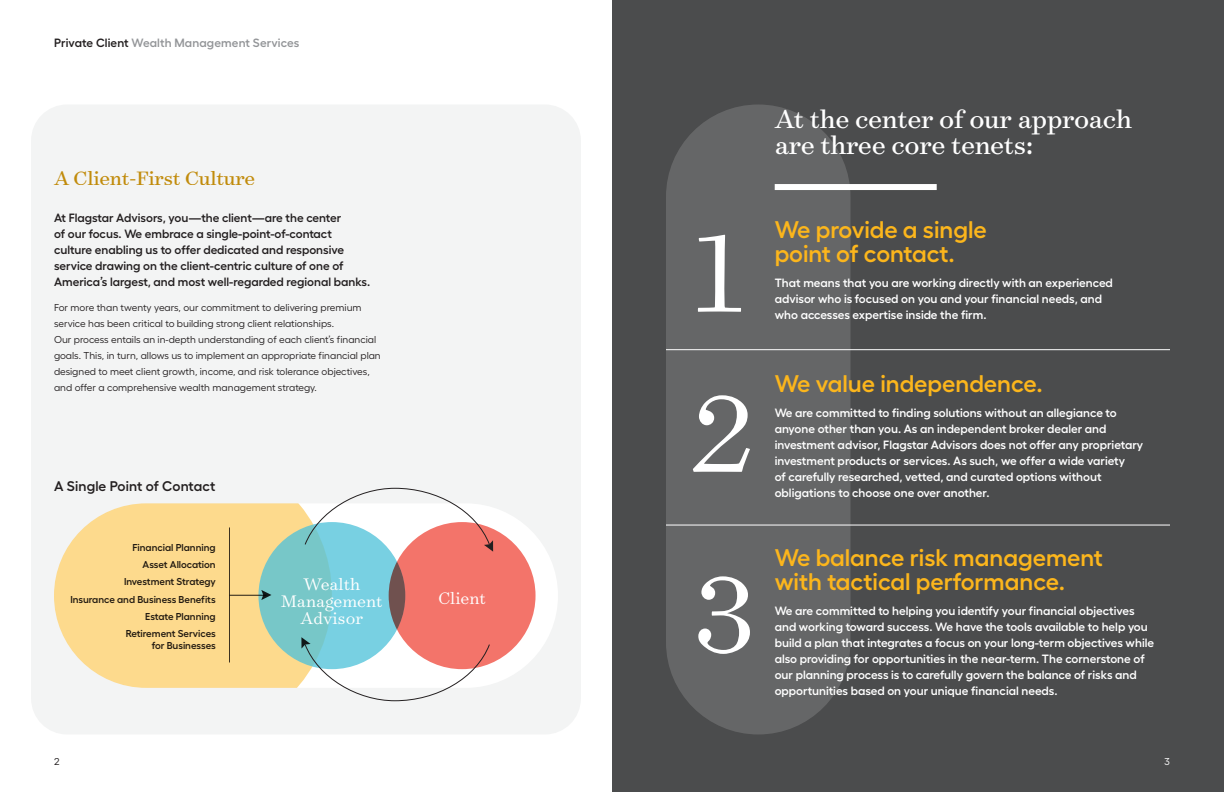
<style>
.page{position:relative;width:1224px;height:792px;background:#fff}
.page>*{position:absolute;margin:0;border:0;box-sizing:border-box;transform-origin:0 0}
.t1{font:29px/26px "Surveyor Text";letter-spacing:-.01em;color:#fff}
.t2{font:600 24px/24px "Fellix";color:#fcb61c}
.t3{font:22px "Surveyor Text";letter-spacing:-.01em;color:#cb920c}
.t4{font:300 19px/17px "Surveyor Text";color:#fff;text-align:center}
.t5{font:600 14px "Fellix";letter-spacing:.01em;color:#231f20}
.t6{font:600 12px/16px "Fellix";color:#fff}
.t7{font:600 12px/16px "Fellix";color:#231f20}
.t8{font:600 12px "Fellix";letter-spacing:.01em;color:#939598}
.t9{font:10px/16px "Fellix";color:#231f20}
.t10{font:600 10px/17.2px "Fellix";color:#231f20;text-align:right}
.t11{font:10px "Fellix";color:#fff}
.s1{color:#231f20}
</style>
<div class="page">
<div style="left:31px;top:104px;width:550px;height:630px;background:#f3f4f4;border-radius:36px"></div>
<div style="left:54px;top:503px;width:504px;height:185px;background:#fff;border-radius:92px"></div>
<svg style="left:54px;top:503px;width:247px;height:185px;background:#fcdc96"></svg>
<div style="left:389px;top:522px;width:147px;height:147px;background:#f3746a;border-radius:50%"></div>
<div style="left:258px;top:522px;width:147px;height:147px;background:#77c7c8;border-radius:50%"></div>
<svg style="left:301px;top:488px;width:192px;height:213px"></svg>
<svg style="left:261px;top:590px;width:10px;height:10px"></svg>
<hr style="left:230px;top:595px;width:36px;height:1px;background:#231f20">
<hr style="left:229px;top:527px;width:1px;height:135px;background:#231f20">
<div style="left:612px;top:0;width:612px;height:792px;background:#4b4c4d"></div>
<div style="left:666px;top:104px;width:184px;height:630px;background:#656667;border-radius:92px"></div>
<div style="left:775px;top:184px;width:162px;height:6px;background:#fff"></div>
<hr style="left:666px;top:349px;width:504px;height:1px;background:#fff">
<hr style="left:666px;top:525px;width:504px;height:1px;background:#fff">
<svg style="left:693px;top:395px;width:57px;height:77px"></svg>
<svg style="left:698px;top:235px;width:43px;height:77px"></svg>
<svg style="left:698px;top:576px;width:52px;height:78px"></svg>
<p class="t8" style="left:54px;top:33px;width:247px"><span class="s1">Private Client</span> Wealth Management Services</p>
<h3 class="t3" style="left:54px;top:164px;width:203px">A Client-First Culture</h3>
<p class="t7" style="left:54px;top:209px;width:318px">At Flagstar Advisors, you—the client—are the center<br>of our focus. We embrace a single-point-of-contact culture enabling us to offer dedicated and responsive service drawing on the client-centric culture of one of America’s largest, and most well-regarded regional banks.</p>
<p class="t9" style="left:54px;top:299px;width:328px">For more than twenty years, our commitment to delivering premium service has been critical to building strong client relationships.<br>Our process entails an in-depth understanding of each client’s financial goals. This, in turn, allows us to implement an appropriate financial plan designed to meet client growth, income, and risk tolerance objectives, and offer a comprehensive wealth management strategy.</p>
<p class="t5" style="left:54px;top:475px;width:163px">A Single Point of Contact</p>
<p class="t10" style="left:70px;top:538px;width:147px">Financial Planning<br>Asset Allocation<br>Investment Strategy<br>Insurance and Business Benefits<br>Estate Planning<br>Retirement Services</p>
<p class="t10" style="left:152px;top:636px;width:66px">for Businesses</p>
<p class="t9" style="left:54px;top:753px;width:7px">2</p>
<h3 class="t4" style="left:281px;top:575px;width:103px">Wealth<br>Management<br>Advisor</h3>
<h3 class="t4" style="left:438px;top:589px;width:49px">Client</h3>
<h1 class="t1" style="left:775px;top:105px;width:359px">At the center of our approach are three core tenets:</h1>
<h2 class="t2" style="left:775px;top:215px;width:214px">We provide a single point of contact.</h2>
<p class="t6" style="left:775px;top:273px;width:340px">That means that you are working directly with an experienced advisor who is focused on you and your financial needs, and who accesses expertise inside the firm.</p>
<h2 class="t2" style="left:775px;top:369px;width:270px">We value independence.</h2>
<p class="t6" style="left:775px;top:403px;width:370px">We are committed to finding solutions without an allegiance to anyone other than you. As an independent broker dealer and investment advisor, Flagstar Advisors does not offer any proprietary investment products or services. As such, we offer a wide variety<br>of carefully researched, vetted, and curated options without obligations to choose one over another.</p>
<h2 class="t2" style="left:775px;top:543px;width:330px">We balance risk management with tactical performance.</h2>
<p class="t6" style="left:775px;top:601px;width:381px">We are committed to helping you identify your financial objectives and working toward success. We have the tools available to help you build a plan that integrates a focus on your long-term objectives while also providing for opportunities in the near-term. The cornerstone of our planning process is to carefully govern the balance of risks and opportunities based on your unique financial needs.</p>
<p class="t11" style="left:1165px;top:754px;width:7px">3</p>
</div>
